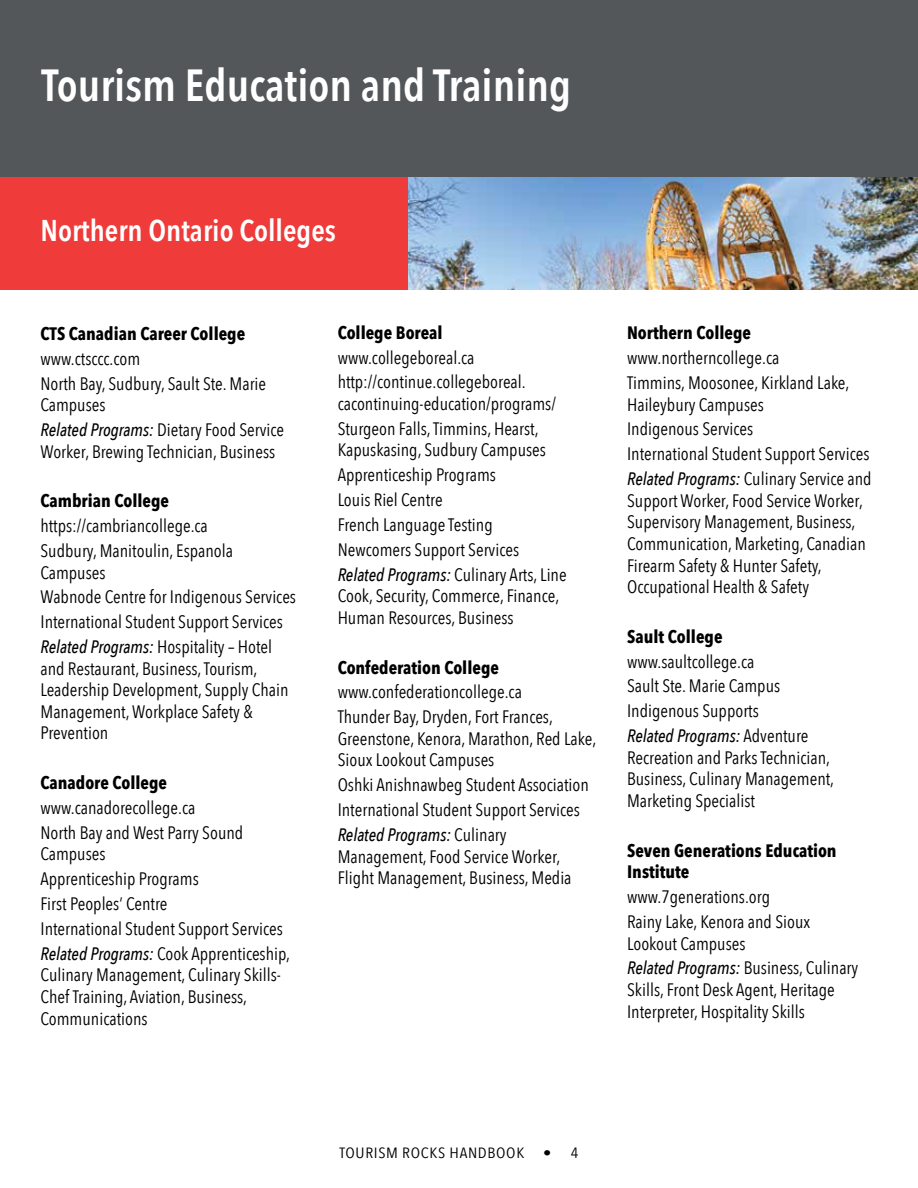
<style>
.page{position:relative;width:918px;height:1188px;background:#fff}
.page>*{position:absolute;margin:0;border:0;box-sizing:border-box;transform-origin:0 0}
.t1{font:600 44.85px "Avenir Next Condensed";color:#fff}
.t2{font:600 30px "Avenir Next Condensed";color:#fff}
.t3{font:18px/24.9px "Avenir Next Condensed";color:#000}
.t4{font:700 18px/21.6px "Avenir Next Condensed";color:#000}
.t5{font:14.85px "Avenir Next Condensed";letter-spacing:.04em;color:#000;scale:1.11 1}
.s1{font-weight:500;font-style:italic}
</style>
<div class="page">
<div style="left:0;top:0;width:918px;height:218px;background:#53575a"></div>
<img style="left:359px;top:177px;width:559px;height:113px">
<div style="left:0;top:177px;width:407px;height:112px;background:#ef3b39"></div>
<h1 class="t1" style="left:41px;top:47px;width:532px">Tourism Education and Training</h1>
<h2 class="t2" style="left:40px;top:205px;width:297px">Northern Ontario Colleges</h2>
<p class="t4" style="left:40px;top:323px;width:206px">CTS Canadian Career College</p>
<p class="t3" style="left:40px;top:345px;width:227px">www.ctsccc.com<br>North Bay, Sudbury, Sault Ste. Marie</p>
<p class="t3" style="left:40px;top:392px;width:245px">Campuses<br><span class="s1">Related Programs:</span> Dietary Food Service</p>
<p class="t3" style="left:40px;top:438px;width:236px">Worker, Brewing Technician, Business</p>
<p class="t4" style="left:40px;top:490px;width:130px">Cambrian College</p>
<p class="t3" style="left:40px;top:512px;width:194px">https://cambriancollege.ca<br>Sudbury, Manitoulin, Espanola</p>
<p class="t3" style="left:40px;top:559px;width:257px">Campuses<br>Wabnode Centre for Indigenous Services<br>International Student Support Services<br><span class="s1">Related Programs:</span> Hospitality – Hotel</p>
<p class="t3" style="left:40px;top:657px;width:250px;line-height:21.6px">and Restaurant, Business, Tourism,<br>Leadership Development, Supply Chain<br>Management, Workplace Safety &amp;<br>Prevention</p>
<p class="t4" style="left:40px;top:772px;width:128px">Canadore College</p>
<p class="t3" style="left:40px;top:794px;width:204px">www.canadorecollege.ca<br>North Bay and West Parry Sound</p>
<p class="t3" style="left:40px;top:841px;width:251px">Campuses<br>Apprenticeship Programs<br>First Peoples’ Centre<br>International Student Support Services<br><span class="s1">Related Programs:</span> Cook Apprenticeship,</p>
<p class="t3" style="left:40px;top:963px;width:242px;line-height:21.6px">Culinary Management, Culinary Skills-<br>Chef Training, Aviation, Business,<br>Communications</p>
<p class="t4" style="left:338px;top:322px;width:106px">College Boreal</p>
<p class="t3" style="left:338px;top:344px;width:190px">www.collegeboreal.ca http://continue.collegeboreal.</p>
<p class="t3" style="left:338px;top:390px;width:220px">cacontinuing-education/programs/<br>Sturgeon Falls, Timmins, Hearst,</p>
<p class="t3" style="left:338px;top:437px;width:231px">Kapuskasing, Sudbury Campuses<br>Apprenticeship Programs<br>Louis Riel Centre<br>French Language Testing<br>Newcomers Support Services<br><span class="s1">Related Programs:</span> Culinary Arts, Line</p>
<p class="t3" style="left:338px;top:584px;width:223px;line-height:21.6px">Cook, Security, Commerce, Finance,<br>Human Resources, Business</p>
<p class="t4" style="left:338px;top:656px;width:163px">Confederation College</p>
<p class="t3" style="left:338px;top:679px;width:217px">www.confederationcollege.ca<br>Thunder Bay, Dryden, Fort Frances,</p>
<p class="t3" style="left:338px;top:727px;width:260px;line-height:21.6px">Greenstone, Kenora, Marathon, Red Lake,<br>Sioux Lookout Campuses</p>
<p class="t3" style="left:338px;top:772px;width:253px">Oshki Anishnawbeg Student Association<br>International Student Support Services<br><span class="s1">Related Programs:</span> Culinary</p>
<p class="t3" style="left:338px;top:845px;width:235px;line-height:21.6px">Management, Food Service Worker,<br>Flight Management, Business, Media</p>
<p class="t4" style="left:627px;top:322px;width:125px">Northern College</p>
<p class="t3" style="left:627px;top:345px;width:224px">www.northerncollege.ca<br>Timmins, Moosonee, Kirkland Lake,</p>
<p class="t3" style="left:627px;top:391px;width:246px">Haileybury Campuses<br>Indigenous Services<br>International Student Support Services<br><span class="s1">Related Programs:</span> Culinary Service and</p>
<p class="t3" style="left:627px;top:489px;width:240px;line-height:21.6px">Support Worker, Food Service Worker, Supervisory Management, Business, Communication, Marketing, Canadian Firearm Safety &amp; Hunter Safety, Occupational Health &amp; Safety</p>
<p class="t4" style="left:627px;top:626px;width:97px">Sault College</p>
<p class="t3" style="left:627px;top:648px;width:183px">www.saultcollege.ca<br>Sault Ste. Marie Campus<br>Indigenous Supports<br><span class="s1">Related Programs:</span> Adventure</p>
<p class="t3" style="left:627px;top:746px;width:209px;line-height:21.6px">Recreation and Parks Technician,<br>Business, Culinary Management,<br>Marketing Specialist</p>
<p class="t4" style="left:627px;top:839px;width:211px">Seven Generations Education<br>Institute</p>
<p class="t3" style="left:627px;top:883px;width:185px">www.7generations.org<br>Rainy Lake, Kenora and Sioux</p>
<p class="t3" style="left:627px;top:930px;width:233px">Lookout Campuses<br><span class="s1">Related Programs:</span> Business, Culinary</p>
<p class="t3" style="left:627px;top:978px;width:209px;line-height:21.6px">Skills, Front Desk Agent, Heritage<br>Interpreter, Hospitality Skills</p>
<p class="t5" style="left:339px;top:1140px;width:168px">TOURISM ROCKS HANDBOOK</p>
<p class="t5" style="left:543px;top:1140px;width:33px">• 4</p>
</div>
